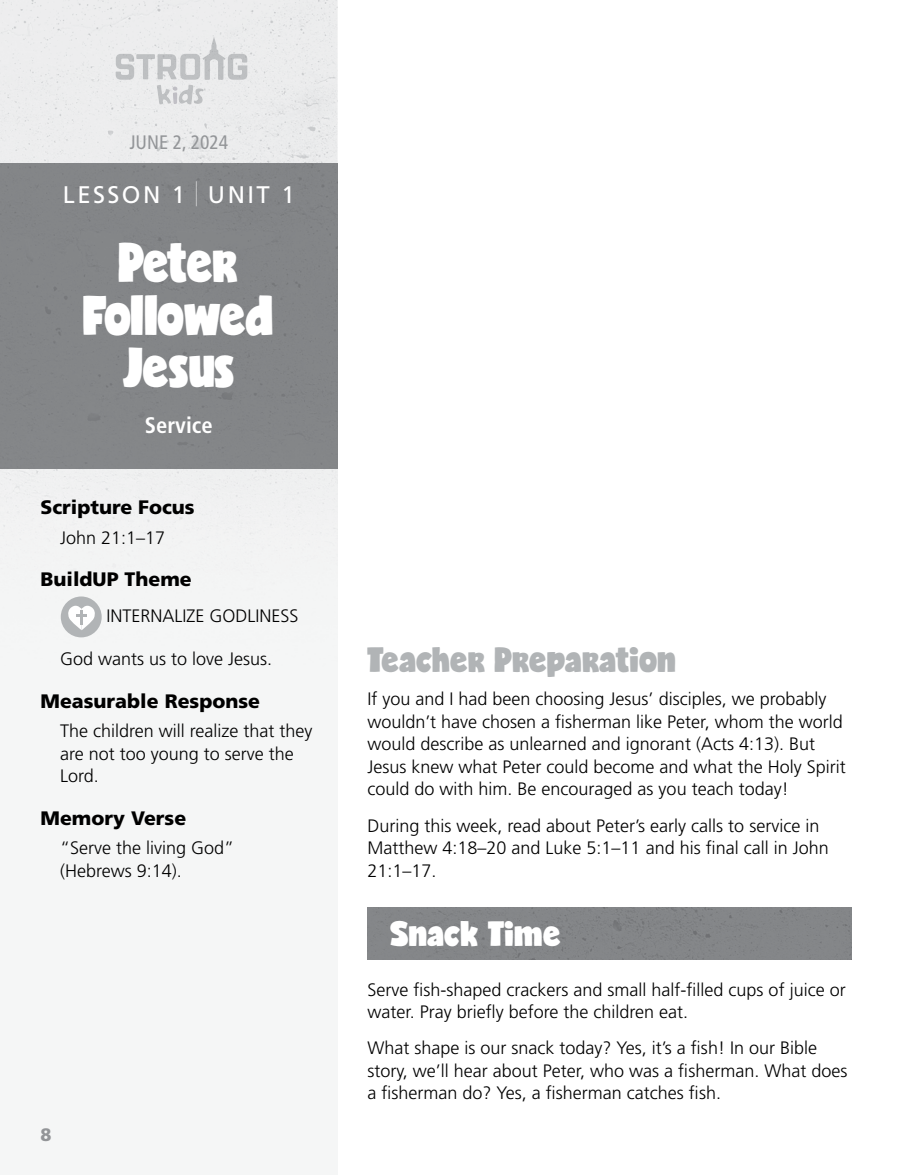
<style>
.page{position:relative;width:905px;height:1175px;background:#fff}
.page>*{position:absolute;margin:0;border:0;box-sizing:border-box;transform-origin:0 0}
.t1{font:52.5px/52.5px "Candy";letter-spacing:-.015em;color:#fff;text-align:center;scale:.93 1}
.t2{font:33px "Candy";color:#b1b4b6}
.t3{font:33px "Candy";color:#fff}
.t4{font:24px "Frutiger LT Std";letter-spacing:.1em;color:#fff}
.t5{font:700 condensed 22.5px "Frutiger LT Std";color:#fff}
.t6{font:900 19.5px "Frutiger LT Std";color:#000}
.t7{font:condensed 19.5px "Frutiger LT Std";color:#939598}
.t8{font:300 18px/22.5px "Frutiger LT Std";color:#000}
.t9{font:900 18px "Frutiger LT Std";color:#939598}
.s1{font-weight:300;font-stretch:condensed;font-size:24.9px}
</style>
<div class="page">
<img style="left:0;top:0;width:337px;height:667px">
<img style="left:202px;top:37px;width:23px;height:43px">
<img style="left:116px;top:54px;width:18px;height:26px">
<img style="left:136px;top:54px;width:19px;height:25px">
<img style="left:157px;top:54px;width:20px;height:25px">
<img style="left:180px;top:54px;width:20px;height:26px">
<img style="left:228px;top:54px;width:19px;height:26px">
<img style="left:157px;top:85px;width:14px;height:19px">
<img style="left:194px;top:88px;width:10px;height:16px">
<svg style="left:173px;top:86px;width:4px;height:18px"></svg>
<img style="left:177px;top:85px;width:17px;height:19px">
<div style="left:367px;top:908px;width:484px;height:51px;background:#848688"></div>
<div style="left:61px;top:596px;width:40px;height:41px;background:#b1b4b6;border-radius:50%"></div>
<svg style="left:68px;top:605px;width:27px;height:25px"></svg>
<p class="t7" style="left:129px;top:131px;width:100px">JUNE 2, 2024</p>
<h3 class="t4" style="left:63px;top:180px;width:233px">LESSON 1 <span class="s1">|</span> UNIT 1</h3>
<h1 class="t1" style="left:84px;top:239px;width:206px">Peter<br>Followed<br>Jesus</h1>
<p class="t5" style="left:145px;top:411px;width:69px">Service</p>
<p class="t6" style="left:40px;top:496px;width:156px">Scripture Focus</p>
<p class="t8" style="left:60px;top:526px;width:107px">John 21:1–17</p>
<p class="t6" style="left:40px;top:568px;width:153px">BuildUP Theme</p>
<p class="t8" style="left:106px;top:605px;width:194px">INTERNALIZE GODLINESS</p>
<p class="t8" style="left:60px;top:648px;width:214px">God wants us to love Jesus.</p>
<p class="t6" style="left:40px;top:689px;width:221px">Measurable Response</p>
<p class="t8" style="left:60px;top:720px;width:254px">The children will realize that they are not too young to serve the<br>Lord.</p>
<p class="t6" style="left:40px;top:806px;width:147px">Memory Verse</p>
<p class="t8" style="left:60px;top:837px;width:176px">“Serve the living God” (Hebrews 9:14).</p>
<p class="t9" style="left:40px;top:1124px;width:13px">8</p>
<h2 class="t2" style="left:367px;top:645px;width:310px">Teacher Preparation</h2>
<p class="t8" style="left:367px;top:688px;width:480px">If you and I had been choosing Jesus’ disciples, we probably wouldn’t have chosen a fisherman like Peter, whom the world would describe as unlearned and ignorant (Acts 4:13). But Jesus knew what Peter could become and what the Holy Spirit could do with him. Be encouraged as you teach today!</p>
<p class="t8" style="left:367px;top:814px;width:463px">During this week, read about Peter’s early calls to service in<br>Matthew 4:18–20 and Luke 5:1–11 and his final call in John<br>21:1–17.</p>
<h2 class="t3" style="left:390px;top:919px;width:173px">Snack Time</h2>
<p class="t8" style="left:367px;top:978px;width:480px">Serve fish-shaped crackers and small half-filled cups of juice or water. Pray briefly before the children eat.</p>
<p class="t8" style="left:367px;top:1037px;width:481px">What shape is our snack today? Yes, it’s a fish! In our Bible story, we’ll hear about Peter, who was a fisherman. What does a fisherman do? Yes, a fisherman catches fish.</p>
</div>
